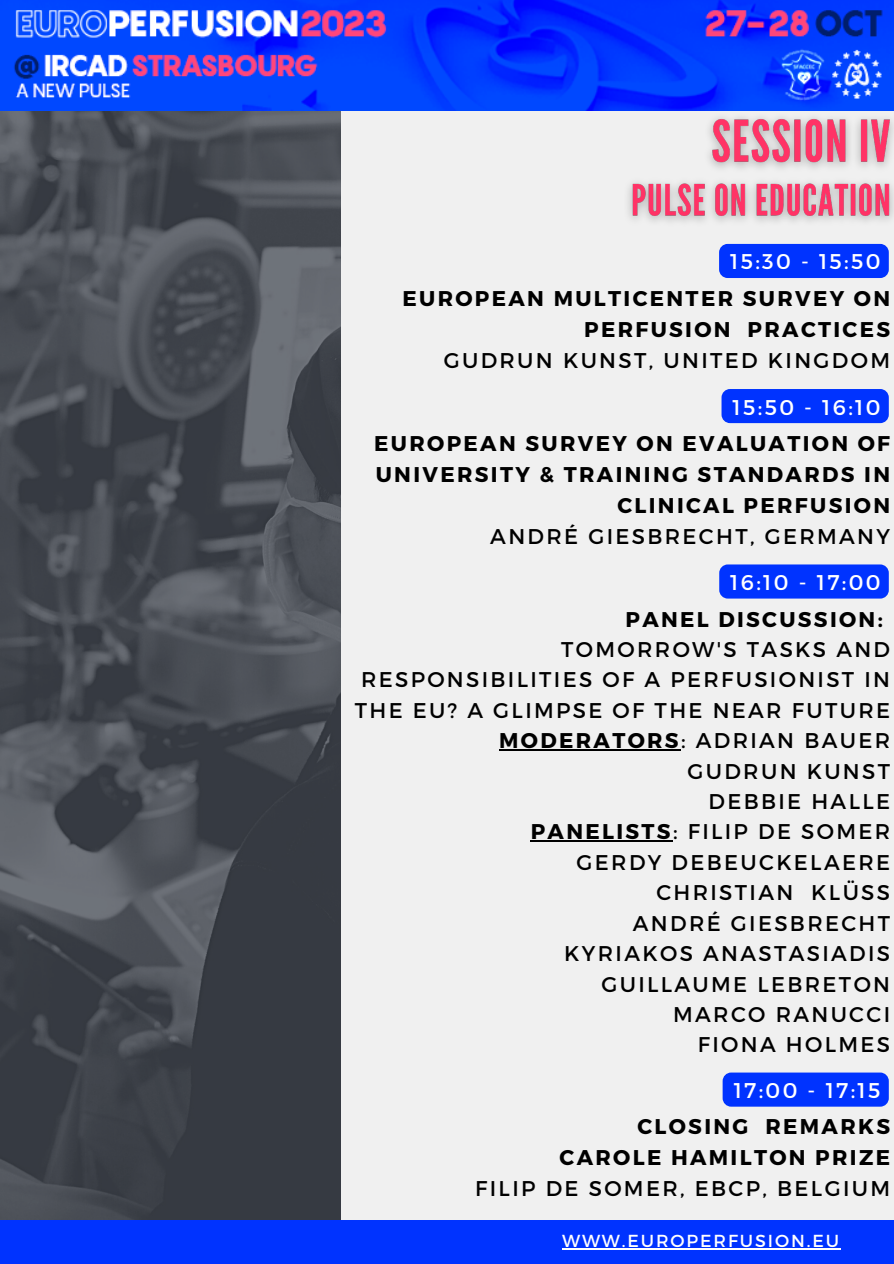
<style>
.page{position:relative;width:894px;height:1264px;background:#fff}
.page>*{position:absolute;margin:0;border:0;box-sizing:border-box;transform-origin:0 0}
.t1{font:21.3px/30.5px "Montserrat";letter-spacing:.11em;color:#000;text-align:justify}
.t2{font:700 21.3px/30.9px "Montserrat";letter-spacing:.11em;color:#000;text-align:right}
.t3{font:21.3px "Montserrat";letter-spacing:.11em;color:#fff}
.t4{font:17.4px "Montserrat";letter-spacing:.11em;color:#fff}
.s1{font-weight:700}
</style>
<div class="page">
<div style="left:0;top:0;width:893px;height:1263px;background:#f0f0f0"></div>
<img style="left:0;top:110px;width:340px;height:1110px">
<img style="left:0;top:0;width:893px;height:110px">
<img style="left:617px;top:98px;width:276px;height:146px">
<div style="left:718px;top:244px;width:170px;height:34px;background:#03f;border-radius:9px"></div>
<div style="left:721px;top:389px;width:167px;height:34px;background:#03f;border-radius:9px"></div>
<div style="left:719px;top:564px;width:169px;height:34px;background:#03f;border-radius:9px"></div>
<hr style="left:499px;top:749px;width:181px;height:1px;background:#000">
<hr style="left:530px;top:840px;width:142px;height:1px;background:#000">
<div style="left:722px;top:1072px;width:166px;height:34px;background:#03f;border-radius:9px"></div>
<div style="left:0;top:1220px;width:893px;height:43px;background:#03f"></div>
<hr style="left:562px;top:1248px;width:278px;height:1px;background:#fff">
<p class="t3" style="left:730px;top:248px;width:152px">15:30 - 15:50</p>
<p class="t2" style="left:402px;top:282px;width:489px">EUROPEAN MULTICENTER SURVEY ON<br>PERFUSION PRACTICES</p>
<p class="t1" style="left:443px;top:344px;width:448px">GUDRUN KUNST, UNITED KINGDOM</p>
<p class="t3" style="left:732px;top:393px;width:149px">15:50 - 16:10</p>
<p class="t2" style="left:374px;top:427px;width:517px">EUROPEAN SURVEY ON EVALUATION OF<br>UNIVERSITY &amp; TRAINING STANDARDS IN<br>CLINICAL PERFUSION</p>
<p class="t1" style="left:490px;top:519px;width:401px">ANDRÉ GIESBRECHT, GERMANY</p>
<p class="t3" style="left:730px;top:568px;width:152px">16:10 - 17:00</p>
<p class="t2" style="left:625px;top:602px;width:259px">PANEL DISCUSSION:</p>
<p class="t1" style="left:355px;top:633px;width:536px;text-indent:206px">TOMORROW'S TASKS AND RESPONSIBILITIES OF A PERFUSIONIST IN THE EU? A GLIMPSE OF THE NEAR FUTURE</p>
<p class="t1" style="left:499px;top:724px;width:392px"><span class="s1">MODERATORS</span>: ADRIAN BAUER</p>
<p class="t1" style="left:687px;top:754px;width:204px">GUDRUN KUNST</p>
<p class="t1" style="left:708px;top:785px;width:183px">DEBBIE HALLE</p>
<p class="t1" style="left:530px;top:815px;width:361px"><span class="s1">PANELISTS</span>: FILIP DE SOMER</p>
<p class="t1" style="left:576px;top:846px;width:315px">GERDY DEBEUCKELAERE</p>
<p class="t1" style="left:656px;top:876px;width:235px">CHRISTIAN KLÜSS</p>
<p class="t1" style="left:632px;top:906px;width:259px">ANDRÉ GIESBRECHT</p>
<p class="t1" style="left:564px;top:937px;width:327px">KYRIAKOS ANASTASIADIS</p>
<p class="t1" style="left:601px;top:967px;width:290px">GUILLAUME LEBRETON</p>
<p class="t1" style="left:673px;top:998px;width:218px">MARCO RANUCCI</p>
<p class="t1" style="left:697px;top:1028px;width:194px">FIONA HOLMES</p>
<p class="t3" style="left:733px;top:1076px;width:148px">17:00 - 17:15</p>
<p class="t2" style="left:637px;top:1110px;width:254px">CLOSING REMARKS</p>
<p class="t2" style="left:559px;top:1141px;width:332px">CAROLE HAMILTON PRIZE</p>
<p class="t1" style="left:475px;top:1172px;width:416px">FILIP DE SOMER, EBCP, BELGIUM</p>
<p class="t4" style="left:562px;top:1229px;width:278px">WWW.EUROPERFUSION.EU</p>
</div>
